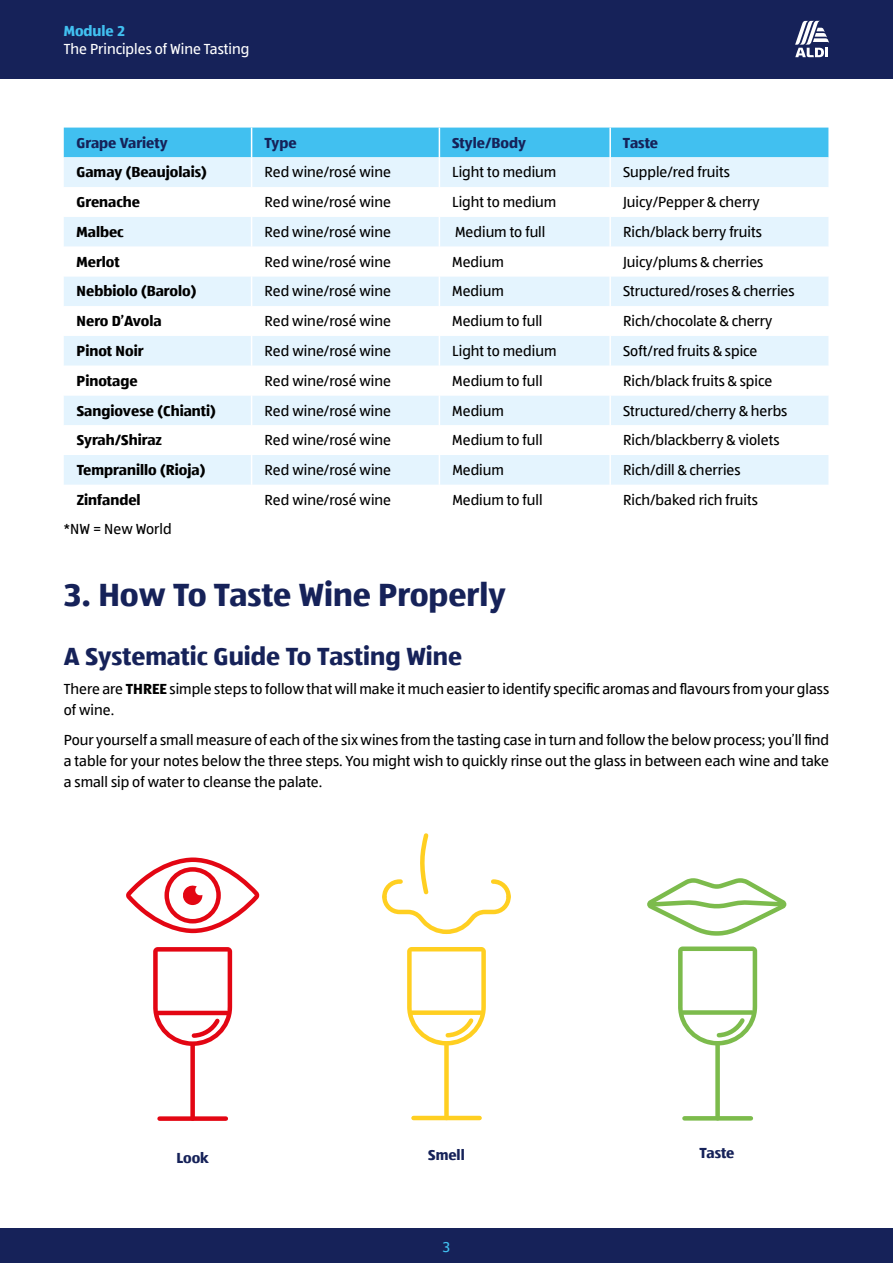
<style>
.page{position:relative;width:893px;height:1263px;background:#fff}
.page>*{position:absolute;margin:0;border:0;box-sizing:border-box;transform-origin:0 0}
.t1{font:700 33px "ALDISUED Office";color:#162259}
.t2{font:700 25.5px "ALDISUED Office";color:#162259}
.t3{font:15px/21px "ALDISUED Office";color:#000}
.t4{font:700 15px "ALDISUED Office";color:#000}
.t5{font:700 15px "ALDISUED Office";color:#162259}
.t6{font:15px "ALDISUED Office";color:#fff}
.t7{font:700 15px "ALDISUED Office";color:#41c0f0}
.t8{font:15px "ALDISUED Office";color:#41c0f0}
.s1{font-weight:700}
</style>
<div class="page">
<div style="left:0;top:0;width:893px;height:79px;background:#162259"></div>
<div style="left:0;top:1229px;width:893px;height:34px;background:#162259"></div>
<svg style="left:795px;top:21px;width:34px;height:36px"></svg>
<div style="left:64px;top:157px;width:764px;height:30px;background:#e4f4fe"></div>
<svg style="left:64px;top:217px;width:764px;height:268px;fill:#e4f4fe"></svg>
<div style="left:64px;top:128px;width:764px;height:29px;background:#41c0f0"></div>
<hr style="left:609px;top:128px;width:2px;height:29px;background:#fff">
<hr style="left:251px;top:157px;width:1px;height:30px;background:#fff">
<hr style="left:439px;top:157px;width:1px;height:30px;background:#fff">
<hr style="left:609px;top:157px;width:2px;height:30px;background:#fff">
<svg style="left:251px;top:247px;width:1px;height:29px"></svg>
<svg style="left:439px;top:247px;width:1px;height:29px"></svg>
<hr style="left:609px;top:247px;width:2px;height:29px;background:#fff">
<hr style="left:251px;top:276px;width:1px;height:30px;background:#fff">
<hr style="left:439px;top:276px;width:1px;height:30px;background:#fff">
<hr style="left:609px;top:276px;width:2px;height:30px;background:#fff">
<hr style="left:251px;top:306px;width:1px;height:30px;background:#fff">
<hr style="left:439px;top:306px;width:1px;height:30px;background:#fff">
<hr style="left:609px;top:306px;width:2px;height:30px;background:#fff">
<hr style="left:251px;top:336px;width:1px;height:30px;background:#fff">
<hr style="left:439px;top:336px;width:1px;height:30px;background:#fff">
<hr style="left:609px;top:336px;width:2px;height:30px;background:#fff">
<svg style="left:251px;top:366px;width:1px;height:29px"></svg>
<svg style="left:439px;top:366px;width:1px;height:29px"></svg>
<hr style="left:609px;top:366px;width:2px;height:29px;background:#fff">
<hr style="left:251px;top:395px;width:1px;height:30px;background:#fff">
<hr style="left:439px;top:395px;width:1px;height:30px;background:#fff">
<hr style="left:609px;top:395px;width:2px;height:30px;background:#fff">
<hr style="left:251px;top:425px;width:1px;height:30px;background:#fff">
<hr style="left:439px;top:425px;width:1px;height:30px;background:#fff">
<hr style="left:609px;top:425px;width:2px;height:30px;background:#fff">
<hr style="left:251px;top:455px;width:1px;height:30px;background:#fff">
<hr style="left:439px;top:455px;width:1px;height:30px;background:#fff">
<hr style="left:609px;top:455px;width:2px;height:30px;background:#fff">
<hr style="left:251px;top:217px;width:1px;height:30px;background:#fff">
<hr style="left:439px;top:217px;width:1px;height:30px;background:#fff">
<hr style="left:609px;top:217px;width:2px;height:30px;background:#fff">
<svg style="left:407px;top:947px;width:79px;height:98px"></svg>
<div style="left:444px;top:1044px;width:5px;height:74px;background:#ffcf21"></div>
<hr style="left:413px;top:1116px;width:67px;height:4px;background:#ffcf21">
<div style="left:412px;top:1010px;width:69px;height:5px;background:#ffcf21"></div>
<svg style="left:382px;top:833px;width:129px;height:101px"></svg>
<svg style="left:126px;top:857px;width:134px;height:76px"></svg>
<svg style="left:153px;top:947px;width:79px;height:99px"></svg>
<div style="left:190px;top:1045px;width:5px;height:73px;background:#e30613"></div>
<div style="left:160px;top:1116px;width:66px;height:5px;background:#e30613"></div>
<hr style="left:158px;top:1011px;width:69px;height:4px;background:#e30613">
<svg style="left:678px;top:946px;width:79px;height:99px"></svg>
<div style="left:715px;top:1044px;width:5px;height:74px;background:#7cbb4c"></div>
<svg style="left:684px;top:1116px;width:67px;height:4px"></svg>
<div style="left:683px;top:1010px;width:69px;height:5px;background:#7cbb4c"></div>
<svg style="left:647px;top:878px;width:140px;height:58px"></svg>
<p class="t7" style="left:64px;top:21px;width:63px">Module 2</p>
<p class="t6" style="left:64px;top:39px;width:187px">The Principles of Wine Tasting</p>
<p class="t5" style="left:77px;top:132px;width:93px">Grape Variety</p>
<p class="t5" style="left:264px;top:132px;width:34px">Type</p>
<p class="t5" style="left:452px;top:132px;width:75px">Style/Body</p>
<p class="t5" style="left:623px;top:132px;width:37px">Taste</p>
<p class="t4" style="left:77px;top:162px;width:132px">Gamay (Beaujolais)</p>
<p class="t3" style="left:264px;top:161px;width:128px">Red wine/rosé wine</p>
<p class="t3" style="left:452px;top:161px;width:106px">Light to medium</p>
<p class="t3" style="left:623px;top:161px;width:108px">Supple/red fruits</p>
<p class="t4" style="left:77px;top:192px;width:65px">Grenache</p>
<p class="t3" style="left:264px;top:191px;width:128px">Red wine/rosé wine</p>
<p class="t3" style="left:452px;top:191px;width:106px">Light to medium</p>
<p class="t3" style="left:623px;top:191px;width:138px">Juicy/Pepper &amp; cherry</p>
<p class="t4" style="left:77px;top:222px;width:49px">Malbec</p>
<p class="t3" style="left:264px;top:221px;width:128px">Red wine/rosé wine</p>
<p class="t3" style="left:455px;top:221px;width:92px">Medium to full</p>
<p class="t3" style="left:623px;top:221px;width:140px">Rich/black berry fruits</p>
<p class="t4" style="left:77px;top:251px;width:45px">Merlot</p>
<p class="t3" style="left:264px;top:251px;width:128px">Red wine/rosé wine</p>
<p class="t3" style="left:452px;top:251px;width:53px">Medium</p>
<p class="t3" style="left:623px;top:251px;width:142px">Juicy/plums &amp; cherries</p>
<p class="t4" style="left:77px;top:281px;width:121px">Nebbiolo (Barolo)</p>
<p class="t3" style="left:264px;top:280px;width:128px">Red wine/rosé wine</p>
<p class="t3" style="left:452px;top:280px;width:53px">Medium</p>
<p class="t3" style="left:623px;top:280px;width:173px">Structured/roses &amp; cherries</p>
<p class="t4" style="left:77px;top:311px;width:87px">Nero D’Avola</p>
<p class="t3" style="left:264px;top:310px;width:128px">Red wine/rosé wine</p>
<p class="t3" style="left:452px;top:310px;width:92px">Medium to full</p>
<p class="t3" style="left:623px;top:310px;width:151px">Rich/chocolate &amp; cherry</p>
<p class="t4" style="left:77px;top:341px;width:69px">Pinot Noir</p>
<p class="t3" style="left:264px;top:340px;width:128px">Red wine/rosé wine</p>
<p class="t3" style="left:452px;top:340px;width:106px">Light to medium</p>
<p class="t3" style="left:623px;top:340px;width:136px">Soft/red fruits &amp; spice</p>
<p class="t4" style="left:77px;top:370px;width:63px">Pinotage</p>
<p class="t3" style="left:264px;top:370px;width:128px">Red wine/rosé wine</p>
<p class="t3" style="left:452px;top:370px;width:92px">Medium to full</p>
<p class="t3" style="left:623px;top:370px;width:151px">Rich/black fruits &amp; spice</p>
<p class="t4" style="left:77px;top:400px;width:141px">Sangiovese (Chianti)</p>
<p class="t3" style="left:264px;top:399px;width:128px">Red wine/rosé wine</p>
<p class="t3" style="left:452px;top:399px;width:53px">Medium</p>
<p class="t3" style="left:623px;top:399px;width:166px">Structured/cherry &amp; herbs</p>
<p class="t4" style="left:77px;top:430px;width:87px">Syrah/Shiraz</p>
<p class="t3" style="left:264px;top:429px;width:128px">Red wine/rosé wine</p>
<p class="t3" style="left:452px;top:429px;width:92px">Medium to full</p>
<p class="t3" style="left:623px;top:429px;width:158px">Rich/blackberry &amp; violets</p>
<p class="t4" style="left:77px;top:460px;width:130px">Tempranillo (Rioja)</p>
<p class="t3" style="left:265px;top:459px;width:128px">Red wine/rosé wine</p>
<p class="t3" style="left:452px;top:459px;width:53px">Medium</p>
<p class="t3" style="left:623px;top:459px;width:119px">Rich/dill &amp; cherries</p>
<p class="t4" style="left:77px;top:490px;width:65px">Zinfandel</p>
<p class="t3" style="left:265px;top:489px;width:128px">Red wine/rosé wine</p>
<p class="t3" style="left:452px;top:489px;width:92px">Medium to full</p>
<p class="t3" style="left:623px;top:489px;width:136px">Rich/baked rich fruits</p>
<p class="t3" style="left:64px;top:518px;width:109px">*NW = New World</p>
<h1 class="t1" style="left:64px;top:572px;width:443px">3. How To Taste Wine Properly</h1>
<h2 class="t2" style="left:64px;top:639px;width:400px">A Systematic Guide To Tasting Wine</h2>
<p class="t3" style="left:64px;top:678px;width:767px">There are <span class="s1">THREE</span> simple steps to follow that will make it much easier to identify specific aromas and flavours from your glass of wine.</p>
<p class="t3" style="left:64px;top:729px;width:767px;text-align:justify">Pour yourself a small measure of each of the six wines from the tasting case in turn and follow the below process; you’ll find a table for your notes below the three steps. You might wish to quickly rinse out the glass in between each wine and take a small sip of water to cleanse the palate.</p>
<p class="t5" style="left:176px;top:1148px;width:34px">Look</p>
<p class="t5" style="left:428px;top:1145px;width:38px">Smell</p>
<p class="t5" style="left:699px;top:1142px;width:37px">Taste</p>
<p class="t8" style="left:442px;top:1237px;width:10px">3</p>
</div>
